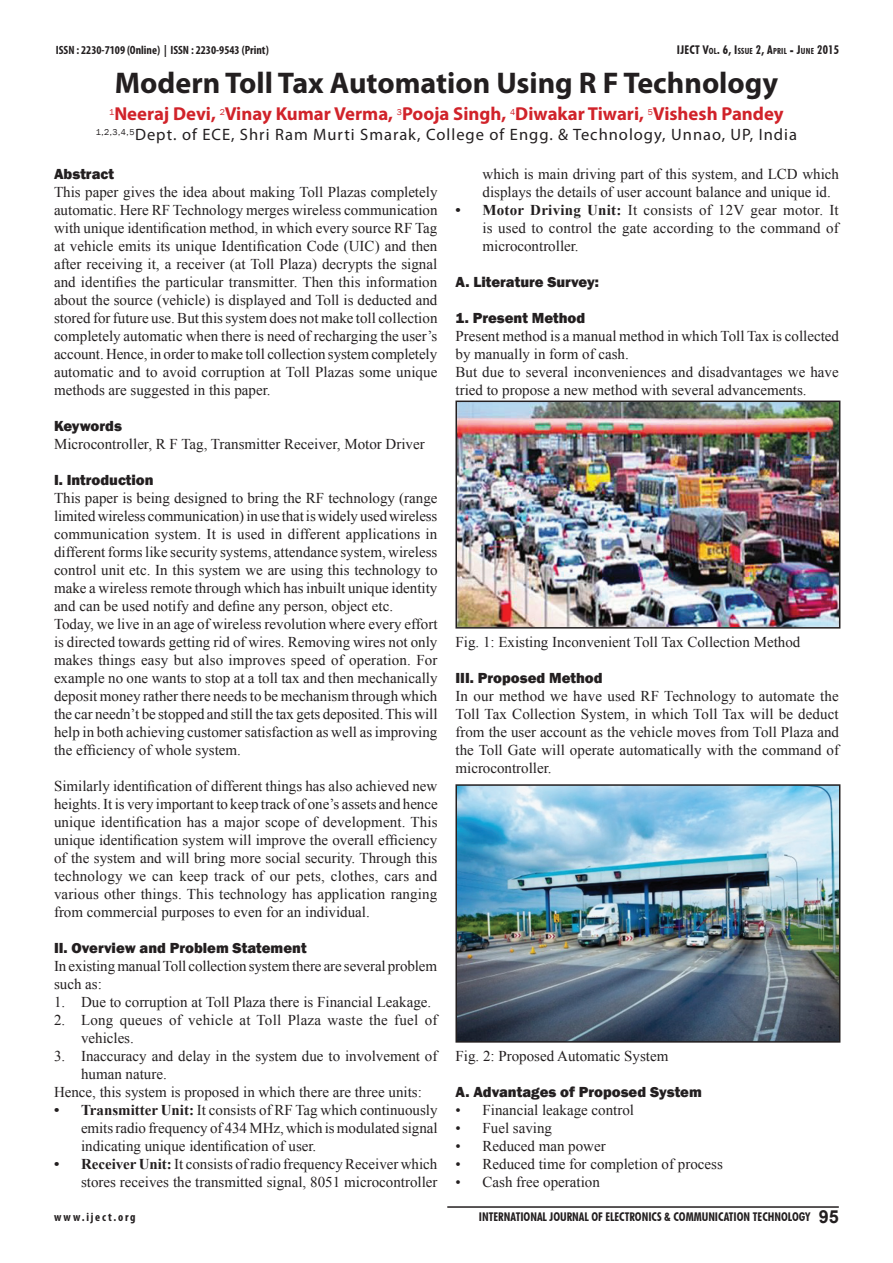
<style>
.page{position:relative;width:893px;height:1263px;background:#fff}
.page>*{position:absolute;margin:0;border:0;box-sizing:border-box;transform-origin:0 0}
.t1{font:700 30px "Myriad Pro";color:#231f20}
.t2{font:700 18.75px "Myriad Pro";color:#d1232a}
.t3{font:16.5px "Myriad Pro";letter-spacing:.06em;color:#231f20}
.t4{font:15px/18px "Times New Roman";color:#231f20;text-align:justify}
.t5{font:800 15px "Franklin Gothic";color:#231f20}
.t6{font:700 condensed 12px "Futura BT";color:#231f20}
.t7{font:700 condensed 12px "Myriad Pro";color:#231f20}
.t8{font:700 condensed 12px "Futura BT";letter-spacing:.02em;color:#231f20}
.t9{font:700 condensed 12px "Myriad Pro";letter-spacing:.15em;color:#231f20}
.s1{font-weight:700}
.s2{font-size:8.4px}
.s3{font-family:"Arial";font-stretch:normal;font-size:18px}
</style>
<div class="page">
<hr style="left:447px;top:1206px;width:392px;height:2px;background:#231f20">
<img style="left:458px;top:403px;width:379px;height:222px">
<div style="left:455px;top:400px;width:385px;height:228px;border:2px solid #231f20"></div>
<img style="left:458px;top:787px;width:379px;height:253px">
<div style="left:455px;top:784px;width:385px;height:259px;border:2px solid #231f20"></div>
<p class="t7" style="left:56px;top:43px;width:214px">ISSN : 2230-7109 (Online) | ISSN : 2230-9543 (Print)</p>
<h1 class="t1" style="left:115px;top:63px;width:665px">Modern Toll Tax Automation Using R F Technology</h1>
<p class="t2" style="left:109px;top:101px;width:676px"><sup>1</sup>Neeraj Devi, <sup>2</sup>Vinay Kumar Verma, <sup>3</sup>Pooja Singh, <sup>4</sup>Diwakar Tiwari, <sup>5</sup>Vishesh Pandey</p>
<p class="t3" style="left:96px;top:124px;width:702px"><sup>1,2,3,4,5</sup>Dept. of ECE, Shri Ram Murti Smarak, College of Engg. &amp; Technology, Unnao, UP, India</p>
<p class="t5" style="left:54px;top:164px;width:61px">Abstract</p>
<p class="t4" style="left:54px;top:182px;width:385px">This paper gives the idea about making Toll Plazas completely automatic. Here RF Technology merges wireless communication with unique identification method, in which every source RF Tag at vehicle emits its unique Identification Code (UIC) and then after receiving it, a receiver (at Toll Plaza) decrypts the signal and identifies the particular transmitter. Then this information about the source (vehicle) is displayed and Toll is deducted and stored for future use. But this system does not make toll collection completely automatic when there is need of recharging the user’s account. Hence, in order to make toll collection system completely automatic and to avoid corruption at Toll Plazas some unique methods are suggested in this paper.</p>
<p class="t5" style="left:54px;top:416px;width:69px">Keywords</p>
<p class="t4" style="left:54px;top:434px;width:372px">Microcontroller, R F Tag, Transmitter Receiver, Motor Driver</p>
<p class="t5" style="left:54px;top:470px;width:101px">I. Introduction</p>
<p class="t4" style="left:54px;top:488px;width:385px;text-align:left">This paper is being designed to bring the RF technology (range limited wireless communication) in use that is widely used wireless communication system. It is used in different applications in different forms like security systems, attendance system, wireless control unit etc. In this system we are using this technology to make a wireless remote through which has inbuilt unique identity and can be used notify and define any person, object etc.<br>Today, we live in an age of wireless revolution where every effort is directed towards getting rid of wires. Removing wires not only makes things easy but also improves speed of operation. For example no one wants to stop at a toll tax and then mechanically deposit money rather there needs to be mechanism through which the car needn’t be stopped and still the tax gets deposited. This will help in both achieving customer satisfaction as well as improving the efficiency of whole system.</p>
<p class="t4" style="left:54px;top:776px;width:385px">Similarly identification of different things has also achieved new heights. It is very important to keep track of one’s assets and hence unique identification has a major scope of development. This unique identification system will improve the overall efficiency of the system and will bring more social security. Through this technology we can keep track of our pets, clothes, cars and various other things. This technology has application ranging from commercial purposes to even for an individual.</p>
<p class="t5" style="left:54px;top:938px;width:254px">II. Overview and Problem Statement</p>
<p class="t4" style="left:54px;top:956px;width:385px">In existing manual Toll collection system there are several problem such as:</p>
<p class="t4" style="left:54px;top:992px;width:379px">1. Due to corruption at Toll Plaza there is Financial Leakage.</p>
<p class="t4" style="left:81px;top:1010px;width:358px;text-indent:-27px">2. Long queues of vehicle at Toll Plaza waste the fuel of vehicles.</p>
<p class="t4" style="left:54px;top:1046px;width:385px">3. Inaccuracy and delay in the system due to involvement of</p>
<p class="t4" style="left:81px;top:1064px;width:87px">human nature.</p>
<p class="t4" style="left:54px;top:1082px;width:369px">Hence, this system is proposed in which there are three units:</p>
<p class="t4" style="left:81px;top:1100px;width:358px;text-indent:-27px"><span class="s1">• Transmitter Unit:</span> It consists of RF Tag which continuously emits radio frequency of 434 MHz, which is modulated signal indicating unique identification of user.</p>
<p class="t4" style="left:54px;top:1154px;width:385px;text-align:right"><span class="s1">• Receiver Unit:</span> It consists of radio frequency Receiver which stores receives the transmitted signal, 8051 microcontroller</p>
<p class="t8" style="left:677px;top:42px;width:164px">IJECT V<span class="s2">OL</span>. 6, I<span class="s2">SSUE</span> 2, A<span class="s2">PRIL</span> - J<span class="s2">UNE</span> 2015</p>
<p class="t4" style="left:482px;top:164px;width:358px">which is main driving part of this system, and LCD which displays the details of user account balance and unique id.</p>
<p class="t4" style="left:482px;top:200px;width:358px;text-indent:-27px"><span class="s1">• Motor Driving Unit:</span> It consists of 12V gear motor. It is used to control the gate according to the command of microcontroller.</p>
<p class="t5" style="left:455px;top:272px;width:145px">A. Literature Survey:</p>
<p class="t5" style="left:455px;top:308px;width:131px">1. Present Method</p>
<p class="t4" style="left:455px;top:326px;width:385px;text-align:left">Present method is a manual method in which Toll Tax is collected by manually in form of cash.<br>But due to several inconveniences and disadvantages we have tried to propose a new method with several advancements.</p>
<p class="t4" style="left:455px;top:632px;width:346px">Fig. 1: Existing Inconvenient Toll Tax Collection Method</p>
<p class="t5" style="left:455px;top:668px;width:149px">III. Proposed Method</p>
<p class="t4" style="left:455px;top:686px;width:385px">In our method we have used RF Technology to automate the Toll Tax Collection System, in which Toll Tax will be deduct from the user account as the vehicle moves from Toll Plaza and the Toll Gate will operate automatically with the command of microcontroller.</p>
<p class="t4" style="left:455px;top:1046px;width:214px">Fig. 2: Proposed Automatic System</p>
<p class="t5" style="left:455px;top:1082px;width:248px">A. Advantages of Proposed System</p>
<p class="t4" style="left:455px;top:1100px;width:180px">• Financial leakage control</p>
<p class="t4" style="left:455px;top:1118px;width:98px">• Fuel saving</p>
<p class="t4" style="left:455px;top:1136px;width:152px">• Reduced man power</p>
<p class="t4" style="left:455px;top:1154px;width:269px">• Reduced time for completion of process</p>
<p class="t4" style="left:455px;top:1172px;width:146px">• Cash free operation</p>
<p class="t9" style="left:54px;top:1209px;width:83px">www.iject.org</p>
<p class="t6" style="left:479px;top:1210px;width:361px">INTERNATIONAL JOURNAL OF ELECTRONICS &amp; COMMUNICATION TECHNOLOGY <span class="s3">95</span></p>
</div>
